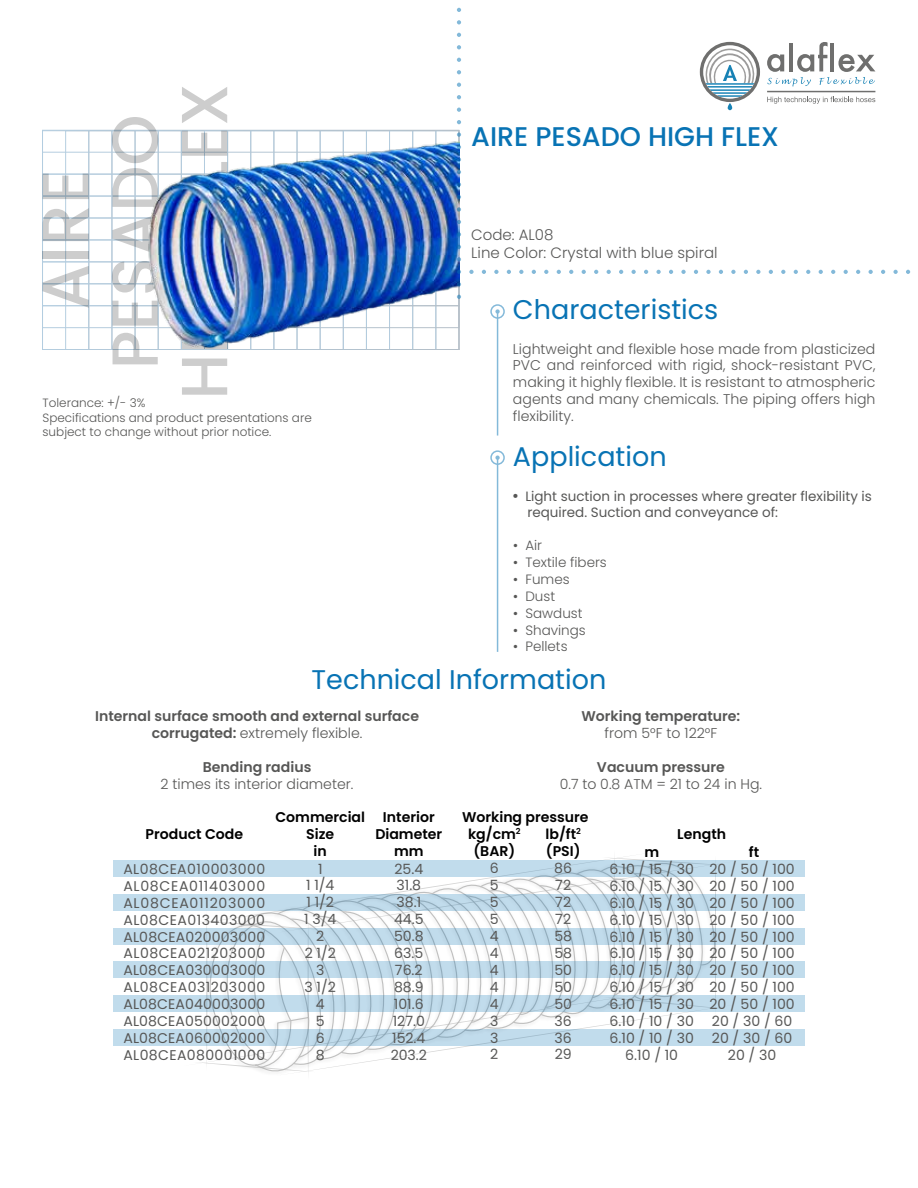
<style>
.page{position:relative;width:918px;height:1188px;background:#fff}
.page>*{position:absolute;margin:0;border:0;box-sizing:border-box;transform-origin:0 0}
.t1{font:27px "Poppins";color:#0873b4}
.t2{font:500 27px "Poppins";color:#0873b4}
.t3{font:300 15px/18px "Poppins";color:#575756}
.t4{font:14.1px/17px "Poppins";color:#575756;text-align:center}
.t5{font:300 14.1px/17px "Poppins";color:#575756;text-align:justify}
.t6{font:600 14.1px/17px "Poppins";color:#575756;text-align:center}
.t7{font:600 14.1px/17px "Poppins";color:#000;text-align:center}
.t8{font:13.5px/16.2px "Poppins";color:#575756}
.t9{font:300 13.5px "Poppins";color:#575756}
.t10{font:300 12px/14.4px "Poppins";color:#575756}
.s1{font-family:"Myriad Pro";font-size:19.5px}
.s2{font-weight:400}
.s3{font-weight:300}
</style>
<div class="page">
<svg style="left:200px;top:857px;width:516px;height:215px"></svg>
<svg style="left:113px;top:894px;width:692px;height:17px;fill:#c1dcec"></svg>
<svg style="left:113px;top:928px;width:692px;height:17px;fill:#c1dcec"></svg>
<svg style="left:113px;top:961px;width:692px;height:17px;fill:#c1dcec"></svg>
<svg style="left:113px;top:995px;width:692px;height:17px;fill:#c1dcec"></svg>
<svg style="left:113px;top:1029px;width:692px;height:17px;fill:#c1dcec"></svg>
<div style="left:113px;top:860px;width:692px;height:17px;background:#c1dcec"></div>
<div style="left:490px;top:450px;width:15px;height:15px;border:2px solid #0873b4;border-radius:50%"></div>
<svg style="left:495px;top:456px;width:5px;height:4px"></svg>
<hr style="left:497px;top:458px;width:1px;height:194px;background:#0873b4">
<div style="left:490px;top:304px;width:15px;height:15px;border:2px solid #0873b4;border-radius:50%"></div>
<svg style="left:495px;top:309px;width:5px;height:5px"></svg>
<hr style="left:497px;top:312px;width:1px;height:124px;background:#0873b4">
<div style="left:88px;top:130px;width:47px;height:220px;border:1px solid #fff"></div>
<div style="left:65px;top:131px;width:47px;height:219px;border:1px solid #fff"></div>
<div style="left:42px;top:130px;width:417px;height:44px;border:1px solid #fff"></div>
<svg style="left:43px;top:266px;width:46px;height:42px"></svg>
<div style="left:43px;top:251px;width:46px;height:8px;background:#cdcdcd"></div>
<svg style="left:43px;top:208px;width:46px;height:33px"></svg>
<svg style="left:43px;top:174px;width:46px;height:25px"></svg>
<svg style="left:113px;top:333px;width:45px;height:31px"></svg>
<svg style="left:112px;top:301px;width:19px;height:25px"></svg>
<svg style="left:112px;top:261px;width:19px;height:32px"></svg>
<svg style="left:112px;top:214px;width:19px;height:41px"></svg>
<svg style="left:112px;top:117px;width:46px;height:90px"></svg>
<svg style="left:182px;top:359px;width:45px;height:36px"></svg>
<svg style="left:182px;top:131px;width:45px;height:3px"></svg>
<svg style="left:182px;top:87px;width:45px;height:36px"></svg>
<img style="left:131px;top:134px;width:328px;height:225px">
<svg style="left:694px;top:270px;width:4px;height:4px"></svg>
<svg style="left:681px;top:270px;width:5px;height:4px"></svg>
<svg style="left:669px;top:270px;width:4px;height:4px"></svg>
<svg style="left:656px;top:270px;width:5px;height:4px"></svg>
<svg style="left:644px;top:270px;width:4px;height:4px"></svg>
<svg style="left:632px;top:270px;width:4px;height:4px"></svg>
<svg style="left:619px;top:270px;width:4px;height:4px"></svg>
<svg style="left:607px;top:270px;width:4px;height:4px"></svg>
<svg style="left:594px;top:270px;width:4px;height:4px"></svg>
<svg style="left:582px;top:270px;width:4px;height:4px"></svg>
<svg style="left:569px;top:270px;width:4px;height:4px"></svg>
<svg style="left:557px;top:270px;width:4px;height:4px"></svg>
<svg style="left:544px;top:270px;width:4px;height:4px"></svg>
<svg style="left:532px;top:270px;width:4px;height:4px"></svg>
<svg style="left:519px;top:270px;width:4px;height:4px"></svg>
<svg style="left:507px;top:270px;width:4px;height:4px"></svg>
<svg style="left:494px;top:270px;width:5px;height:4px"></svg>
<svg style="left:482px;top:270px;width:4px;height:4px"></svg>
<svg style="left:469px;top:270px;width:5px;height:4px"></svg>
<svg style="left:457px;top:270px;width:4px;height:4px"></svg>
<svg style="left:444px;top:270px;width:5px;height:4px"></svg>
<svg style="left:432px;top:270px;width:4px;height:4px"></svg>
<svg style="left:906px;top:270px;width:4px;height:4px"></svg>
<svg style="left:893px;top:270px;width:5px;height:4px"></svg>
<svg style="left:881px;top:270px;width:4px;height:4px"></svg>
<svg style="left:869px;top:270px;width:4px;height:4px"></svg>
<svg style="left:856px;top:270px;width:4px;height:4px"></svg>
<svg style="left:844px;top:270px;width:4px;height:4px"></svg>
<svg style="left:831px;top:270px;width:4px;height:4px"></svg>
<svg style="left:819px;top:270px;width:4px;height:4px"></svg>
<svg style="left:806px;top:270px;width:4px;height:4px"></svg>
<svg style="left:794px;top:270px;width:4px;height:4px"></svg>
<svg style="left:781px;top:270px;width:4px;height:4px"></svg>
<svg style="left:769px;top:270px;width:4px;height:4px"></svg>
<svg style="left:756px;top:270px;width:5px;height:4px"></svg>
<svg style="left:744px;top:270px;width:4px;height:4px"></svg>
<svg style="left:731px;top:270px;width:5px;height:4px"></svg>
<svg style="left:719px;top:270px;width:4px;height:4px"></svg>
<svg style="left:706px;top:270px;width:5px;height:4px"></svg>
<svg style="left:457px;top:33px;width:4px;height:4px"></svg>
<svg style="left:457px;top:45px;width:4px;height:4px"></svg>
<svg style="left:457px;top:58px;width:4px;height:4px"></svg>
<svg style="left:457px;top:70px;width:4px;height:4px"></svg>
<svg style="left:457px;top:83px;width:4px;height:4px"></svg>
<svg style="left:457px;top:95px;width:4px;height:4px"></svg>
<svg style="left:457px;top:108px;width:4px;height:4px"></svg>
<svg style="left:457px;top:120px;width:4px;height:4px"></svg>
<svg style="left:457px;top:133px;width:4px;height:4px"></svg>
<svg style="left:457px;top:145px;width:4px;height:4px"></svg>
<svg style="left:457px;top:157px;width:4px;height:5px"></svg>
<svg style="left:457px;top:170px;width:4px;height:4px"></svg>
<svg style="left:457px;top:182px;width:4px;height:5px"></svg>
<svg style="left:457px;top:195px;width:4px;height:4px"></svg>
<svg style="left:457px;top:207px;width:4px;height:5px"></svg>
<svg style="left:457px;top:220px;width:4px;height:4px"></svg>
<svg style="left:457px;top:232px;width:4px;height:5px"></svg>
<svg style="left:457px;top:245px;width:4px;height:4px"></svg>
<svg style="left:457px;top:257px;width:4px;height:4px"></svg>
<svg style="left:457px;top:282px;width:4px;height:4px"></svg>
<svg style="left:457px;top:295px;width:4px;height:4px"></svg>
<svg style="left:457px;top:8px;width:4px;height:4px"></svg>
<svg style="left:457px;top:20px;width:4px;height:4px"></svg>
<svg style="left:767px;top:42px;width:108px;height:44px"></svg>
<hr style="left:830px;top:43px;width:4px;height:28px;background:#6f6f6e">
<svg style="left:700px;top:42px;width:60px;height:68px"></svg>
<svg style="left:767px;top:97px;width:108px;height:7px"></svg>
<hr style="left:767px;top:91px;width:108px;height:1px;background:#6f6f6e">
<h1 class="t2" style="left:471px;top:121px;width:309px">AIRE PESADO HIGH FLEX</h1>
<p class="t3" style="left:471px;top:226px;width:248px">Code: AL08<br>Line Color: Crystal with blue spiral</p>
<p class="t10" style="left:43px;top:396px;width:271px">Tolerance: +/- 3%<br>Specifications and product presentations are subject to change without prior notice.</p>
<h1 class="t1" style="left:513px;top:294px;width:207px">Characteristics</h1>
<p class="t5" style="left:513px;top:340px;width:364px">Lightweight and flexible hose made from plasticized PVC and reinforced with rigid, shock-resistant PVC, making it highly flexible. It is resistant to atmospheric agents and many chemicals. The piping offers high flexibility.</p>
<h1 class="t1" style="left:513px;top:441px;width:155px">Application</h1>
<p class="t8" style="left:527px;top:488px;width:346px;text-indent:-14px"><span class="s1">•</span> Light suction in processes where greater flexibility is required. Suction and conveyance of:</p>
<p class="t9" style="left:513px;top:537px;width:31px"><span class="s2">•</span> Air</p>
<p class="t9" style="left:513px;top:554px;width:95px"><span class="s2">•</span> Textile fibers</p>
<p class="t9" style="left:513px;top:571px;width:58px"><span class="s2">•</span> Fumes</p>
<p class="t9" style="left:513px;top:588px;width:44px"><span class="s2">•</span> Dust</p>
<p class="t9" style="left:513px;top:605px;width:71px"><span class="s2">•</span> Sawdust</p>
<p class="t9" style="left:513px;top:622px;width:74px"><span class="s2">•</span> Shavings</p>
<p class="t9" style="left:513px;top:639px;width:56px"><span class="s2">•</span> Pellets</p>
<h1 class="t1" style="left:312px;top:664px;width:296px">Technical Information</h1>
<p class="t6" style="left:95px;top:708px;width:325px">Internal surface smooth and external surface corrugated: <span class="s3">extremely flexible.</span></p>
<p class="t6" style="left:203px;top:759px;width:110px">Bending radius</p>
<p class="t5" style="left:161px;top:776px;width:194px">2 times its interior diameter.</p>
<p class="t7" style="left:146px;top:826px;width:99px">Product Code</p>
<p class="t4" style="left:123px;top:861px;width:143px;text-align:justify">AL08CEA010003000<br>AL08CEA011403000<br>AL08CEA011203000<br>AL08CEA013403000<br>AL08CEA020003000<br>AL08CEA021203000<br>AL08CEA030003000<br>AL08CEA031203000<br>AL08CEA040003000<br>AL08CEA050002000<br>AL08CEA060002000<br>AL08CEA080001000</p>
<p class="t7" style="left:275px;top:809px;width:91px">Commercial<br>Size<br>in</p>
<p class="t4" style="left:304px;top:860px;width:34px">1<br>1 1/4<br>1 1/2<br>1 3/4<br>2<br>2 1/2<br>3<br>3 1/2<br>4<br>5<br>6<br>8</p>
<p class="t7" style="left:375px;top:809px;width:68px">Interior<br>Diameter mm</p>
<p class="t4" style="left:391px;top:860px;width:38px">25.4<br>31.8<br>38.1<br>44.5<br>50.8<br>63.5<br>76.2<br>88.9<br>101.6<br>127.0<br>152.4<br>203.2</p>
<p class="t6" style="left:581px;top:708px;width:160px">Working temperature:</p>
<p class="t5" style="left:605px;top:725px;width:114px">from 5°F to 122°F</p>
<p class="t6" style="left:597px;top:759px;width:129px">Vacuum pressure</p>
<p class="t5" style="left:560px;top:776px;width:204px">0.7 to 0.8 ATM = 21 to 24 in Hg.</p>
<p class="t7" style="left:462px;top:809px;width:128px">Working pressure</p>
<p class="t7" style="left:468px;top:826px;width:54px">kg/cm<sup>2</sup></p>
<p class="t7" style="left:473px;top:843px;width:43px">(BAR)</p>
<p class="t7" style="left:546px;top:826px;width:37px;text-align:left">lb/ft<sup>2 </sup>(PSI)</p>
<p class="t4" style="left:490px;top:860px;width:10px;text-align:justify">6<br>5<br>5<br>5<br>4<br>4<br>4<br>4<br>4<br>3<br>3<br>2</p>
<p class="t4" style="left:554px;top:860px;width:19px;text-align:justify">86<br>72<br>72<br>72<br>58<br>58<br>50<br>50<br>50<br>36<br>36<br>29</p>
<p class="t7" style="left:677px;top:826px;width:50px">Length</p>
<p class="t7" style="left:644px;top:843px;width:16px">m</p>
<p class="t7" style="left:749px;top:843px;width:12px">ft</p>
<p class="t4" style="left:610px;top:861px;width:86px">6.10 / 15 / 30<br>6.10 / 15 / 30<br>6.10 / 15 / 30<br>6.10 / 15 / 30<br>6.10 / 15 / 30<br>6.10 / 15 / 30<br>6.10 / 15 / 30<br>6.10 / 15 / 30<br>6.10 / 15 / 30<br>6.10 / 10 / 30<br>6.10 / 10 / 30<br>6.10 / 10</p>
<p class="t4" style="left:709px;top:861px;width:87px">20 / 50 / 100<br>20 / 50 / 100<br>20 / 50 / 100<br>20 / 50 / 100<br>20 / 50 / 100<br>20 / 50 / 100<br>20 / 50 / 100<br>20 / 50 / 100<br>20 / 50 / 100<br>20 / 30 / 60<br>20 / 30 / 60<br>20 / 30</p>
</div>
